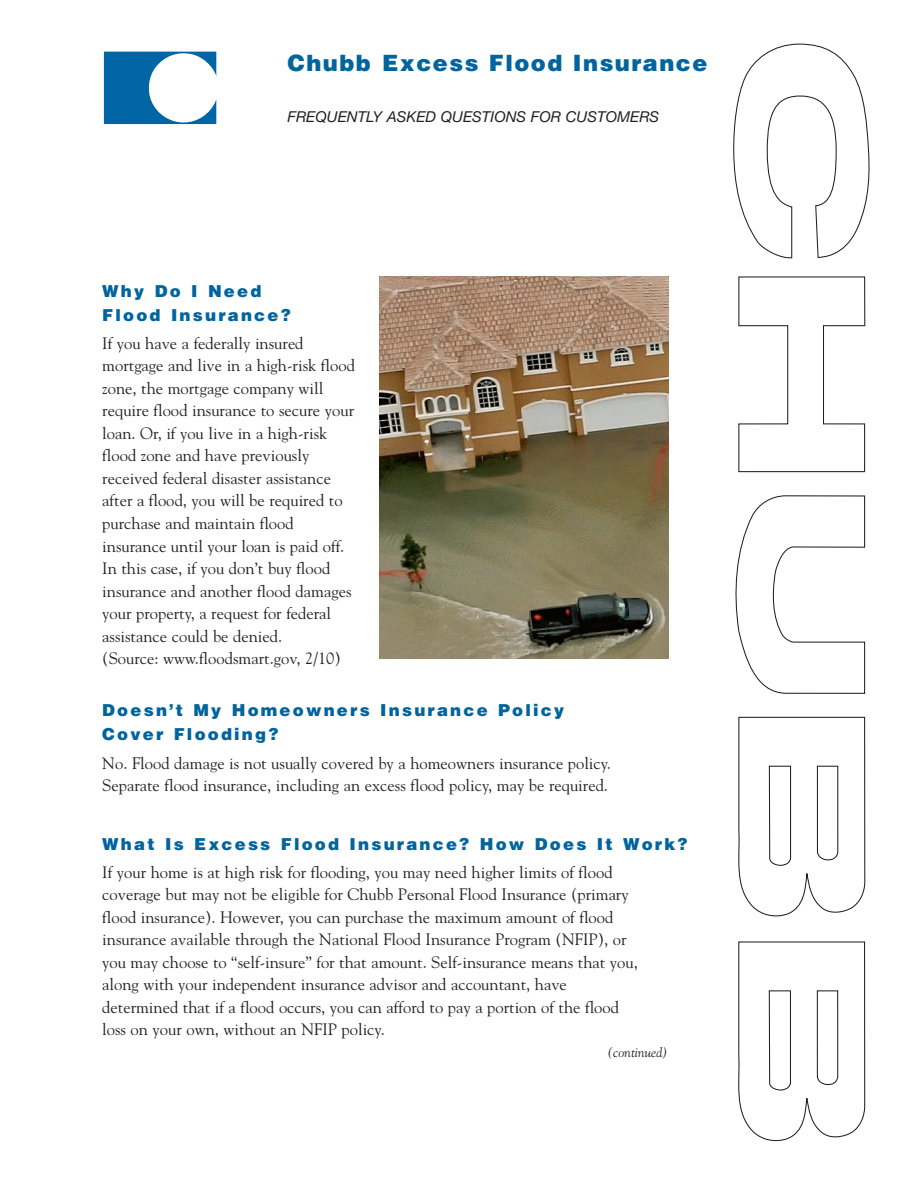
<style>
.page{position:relative;width:918px;height:1188px;background:#fff}
.page>*{position:absolute;margin:0;border:0;box-sizing:border-box;transform-origin:0 0}
.t1{font:900 22.5px "Helvetica";letter-spacing:.065em;color:#00649e}
.t2{font:16.5px/22.5px "Goudy";color:#231f20}
.t3{font:900 16.5px/24px "Helvetica";letter-spacing:.135em;color:#00649e}
.t4{font:italic 15px "Helvetica Neue";color:#231f20}
.t5{font:italic 13.5px "Goudy";color:#231f20}
</style>
<div class="page">
<svg style="left:738px;top:276px;width:128px;height:197px"></svg>
<svg style="left:735px;top:495px;width:131px;height:199px"></svg>
<svg style="left:738px;top:716px;width:128px;height:201px"></svg>
<svg style="left:738px;top:941px;width:128px;height:201px"></svg>
<svg style="left:733px;top:43px;width:137px;height:216px"></svg>
<svg style="left:104px;top:52px;width:112px;height:72px"></svg>
<img style="left:379px;top:277px;width:289px;height:382px">
<h1 class="t1" style="left:287px;top:55px;width:422px">Chubb Excess Flood Insurance</h1>
<p class="t4" style="left:287px;top:111px;width:373px">FREQUENTLY ASKED QUESTIONS FOR CUSTOMERS</p>
<p class="t3" style="left:102px;top:280px;width:190px">Why Do I Need<br>Flood Insurance?</p>
<p class="t2" style="left:102px;top:333px;width:254px">If you have a federally insured mortgage and live in a high-risk flood zone, the mortgage company will require flood insurance to secure your loan. Or, if you live in a high-risk flood zone and have previously received federal disaster assistance after a flood, you will be required to purchase and maintain flood insurance until your loan is paid off.<br>In this case, if you don’t buy flood insurance and another flood damages your property, a request for federal assistance could be denied.<br>(Source: www.floodsmart.gov, 2/10)</p>
<p class="t3" style="left:102px;top:700px;width:463px">Doesn’t My Homeowners Insurance Policy<br>Cover Flooding?</p>
<p class="t2" style="left:102px;top:753px;width:510px">No. Flood damage is not usually covered by a homeowners insurance policy.<br>Separate flood insurance, including an excess flood policy, may be required.</p>
<p class="t3" style="left:102px;top:833px;width:587px">What Is Excess Flood Insurance? How Does It Work?</p>
<p class="t2" style="left:102px;top:862px;width:537px">If your home is at high risk for flooding, you may need higher limits of flood coverage but may not be eligible for Chubb Personal Flood Insurance (primary flood insurance). However, you can purchase the maximum amount of flood insurance available through the National Flood Insurance Program (NFIP), or you may choose to “self-insure” for that amount. Self-insurance means that you, along with your independent insurance advisor and accountant, have determined that if a flood occurs, you can afford to pay a portion of the flood loss on your own, without an NFIP policy.</p>
<p class="t5" style="left:608px;top:1047px;width:61px">(continued)</p>
</div>
